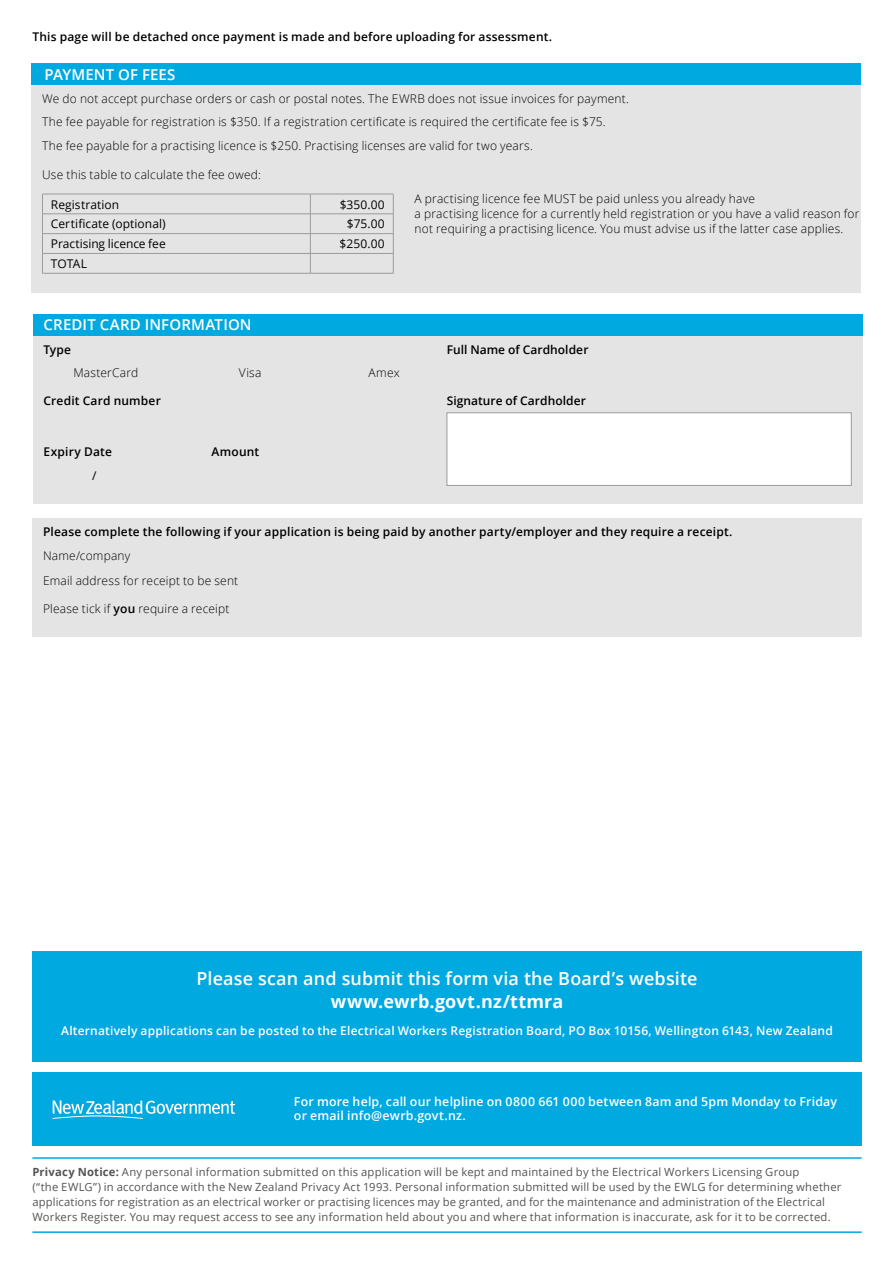
<style>
.page{position:relative;width:893px;height:1263px;background:#fff}
.page>*{position:absolute;margin:0;border:0;box-sizing:border-box;transform-origin:0 0}
.t1{font:600 18px/22.5px "Open Sans";letter-spacing:.01em;color:#fff;text-align:center}
.t2{font:600 15px "Open Sans";letter-spacing:.005em;color:#fff}
.t3{font:600 12.3px/14.9px "Open Sans";letter-spacing:.015em;color:#fff}
.t4{font:300 12px/23.5px "Open Sans";letter-spacing:.015em;color:#000}
.t5{font:600 12px "Open Sans";letter-spacing:.015em;color:#000}
.t6{font:600 12px "Open Sans";letter-spacing:.015em;color:#fff}
.t7{font:12px "Open Sans";letter-spacing:.005em;color:#000}
.t8{font:11.25px/15px "Open Sans";letter-spacing:.015em;color:#545455}
.s1{font-weight:600}
.s2{font-weight:700}
</style>
<div class="page">
<div style="left:32px;top:518px;width:830px;height:119px;background:#e4e4e4"></div>
<div style="left:32px;top:64px;width:829px;height:228px;background:#e4e4e4"></div>
<hr style="left:42px;top:194px;width:268px;height:1px;background:#9b9b9c">
<hr style="left:310px;top:194px;width:83px;height:1px;background:#9b9b9c">
<hr style="left:42px;top:214px;width:268px;height:1px;background:#9b9b9c">
<hr style="left:310px;top:214px;width:83px;height:1px;background:#9b9b9c">
<hr style="left:42px;top:233px;width:268px;height:1px;background:#9b9b9c">
<hr style="left:310px;top:233px;width:83px;height:1px;background:#9b9b9c">
<hr style="left:42px;top:253px;width:268px;height:1px;background:#9b9b9c">
<svg style="left:42px;top:194px;width:1px;height:79px"></svg>
<hr style="left:310px;top:253px;width:83px;height:1px;background:#9b9b9c">
<svg style="left:310px;top:194px;width:1px;height:79px"></svg>
<svg style="left:393px;top:194px;width:1px;height:79px"></svg>
<hr style="left:42px;top:273px;width:268px;height:1px;background:#9b9b9c">
<hr style="left:310px;top:273px;width:83px;height:1px;background:#9b9b9c">
<hr style="left:32px;top:1157px;width:830px;height:2px;background:#00a9e0">
<hr style="left:32px;top:1231px;width:830px;height:2px;background:#00a9e0">
<div style="left:33px;top:314px;width:829px;height:189px;background:#e4e4e4"></div>
<div style="left:33px;top:314px;width:829px;height:21px;background:#00a9e0"></div>
<div style="left:447px;top:413px;width:404px;height:73px;background:#fff;border:1px solid #9b9b9c"></div>
<div style="left:32px;top:64px;width:829px;height:21px;background:#00a9e0"></div>
<div style="left:32px;top:951px;width:830px;height:111px;background:#00a9e0"></div>
<div style="left:32px;top:1073px;width:830px;height:73px;background:#00a9e0"></div>
<svg style="left:53px;top:1100px;width:182px;height:19px"></svg>
<p class="t5" style="left:32px;top:28px;width:521px">This page will be detached once payment is made and before uploading for assessment.</p>
<p class="t2" style="left:44px;top:64px;width:133px">PAYMENT OF FEES</p>
<p class="t4" style="left:42px;top:86px;width:588px">We do not accept purchase orders or cash or postal notes. The EWRB does not issue invoices for payment.<br>The fee payable for registration is $350. If a registration certificate is required the certificate fee is $75.<br>The fee payable for a practising licence is $250. Practising licenses are valid for two years.</p>
<p class="t4" style="left:42px;top:163px;width:220px">Use this table to calculate the fee owed:</p>
<p class="t4" style="left:415px;top:191px;width:446px;line-height:15px">A practising licence fee MUST be paid unless you already have<br>a practising licence for a currently held registration or you have a valid reason for not requiring a practising licence. You must advise us if the latter case applies.</p>
<p class="t7" style="left:51px;top:196px;width:70px">Registration</p>
<p class="t7" style="left:340px;top:196px;width:47px">$350.00</p>
<p class="t7" style="left:51px;top:216px;width:116px">Certificate (optional)</p>
<p class="t7" style="left:347px;top:216px;width:40px">$75.00</p>
<p class="t7" style="left:51px;top:236px;width:116px">Practising licence fee</p>
<p class="t7" style="left:340px;top:236px;width:47px">$250.00</p>
<p class="t7" style="left:51px;top:255px;width:38px">TOTAL</p>
<p class="t2" style="left:44px;top:315px;width:210px">CREDIT CARD INFORMATION</p>
<p class="t5" style="left:44px;top:341px;width:29px">Type</p>
<p class="t4" style="left:73px;top:361px;width:67px">MasterCard</p>
<p class="t4" style="left:239px;top:361px;width:24px">Visa</p>
<p class="t4" style="left:369px;top:361px;width:33px">Amex</p>
<p class="t5" style="left:44px;top:392px;width:119px">Credit Card number</p>
<p class="t5" style="left:44px;top:444px;width:70px">Expiry Date</p>
<p class="t5" style="left:212px;top:444px;width:49px">Amount</p>
<p class="t7" style="left:92px;top:467px;width:6px">/</p>
<p class="t5" style="left:447px;top:341px;width:143px">Full Name of Cardholder</p>
<p class="t5" style="left:447px;top:392px;width:141px">Signature of Cardholder</p>
<h6 class="t5" style="left:43px;top:523px;width:691px">Please complete the following if your application is being paid by another party/employer and they require a receipt.</h6>
<p class="t4" style="left:43px;top:542px;width:197px;line-height:25.7px">Name/company<br>Email address for receipt to be sent</p>
<p class="t4" style="left:43px;top:596px;width:188px">Please tick if <span class="s1">you</span> require a receipt</p>
<p class="t1" style="left:196px;top:967px;width:503px">Please scan and submit this form via the Board’s website <span class="s2">www.ewrb.govt.nz/ttmra</span></p>
<p class="t6" style="left:61px;top:1022px;width:773px">Alternatively applications can be posted to the Electrical Workers Registration Board, PO Box 10156, Wellington 6143, New Zealand</p>
<p class="t3" style="left:294px;top:1093px;width:545px">For more help, call our helpline on 0800 661 000 between 8am and 5pm Monday to Friday or email info@ewrb.govt.nz.</p>
<p class="t8" style="left:32px;top:1164px;width:810px"><span class="s2">Privacy Notice:</span> Any personal information submitted on this application will be kept and maintained by the Electrical Workers Licensing Group<br>(“the EWLG”) in accordance with the New Zealand Privacy Act 1993. Personal information submitted will be used by the EWLG for determining whether applications for registration as an electrical worker or practising licences may be granted, and for the maintenance and administration of the Electrical Workers Register. You may request access to see any information held about you and where that information is inaccurate, ask for it to be corrected.</p>
</div>
